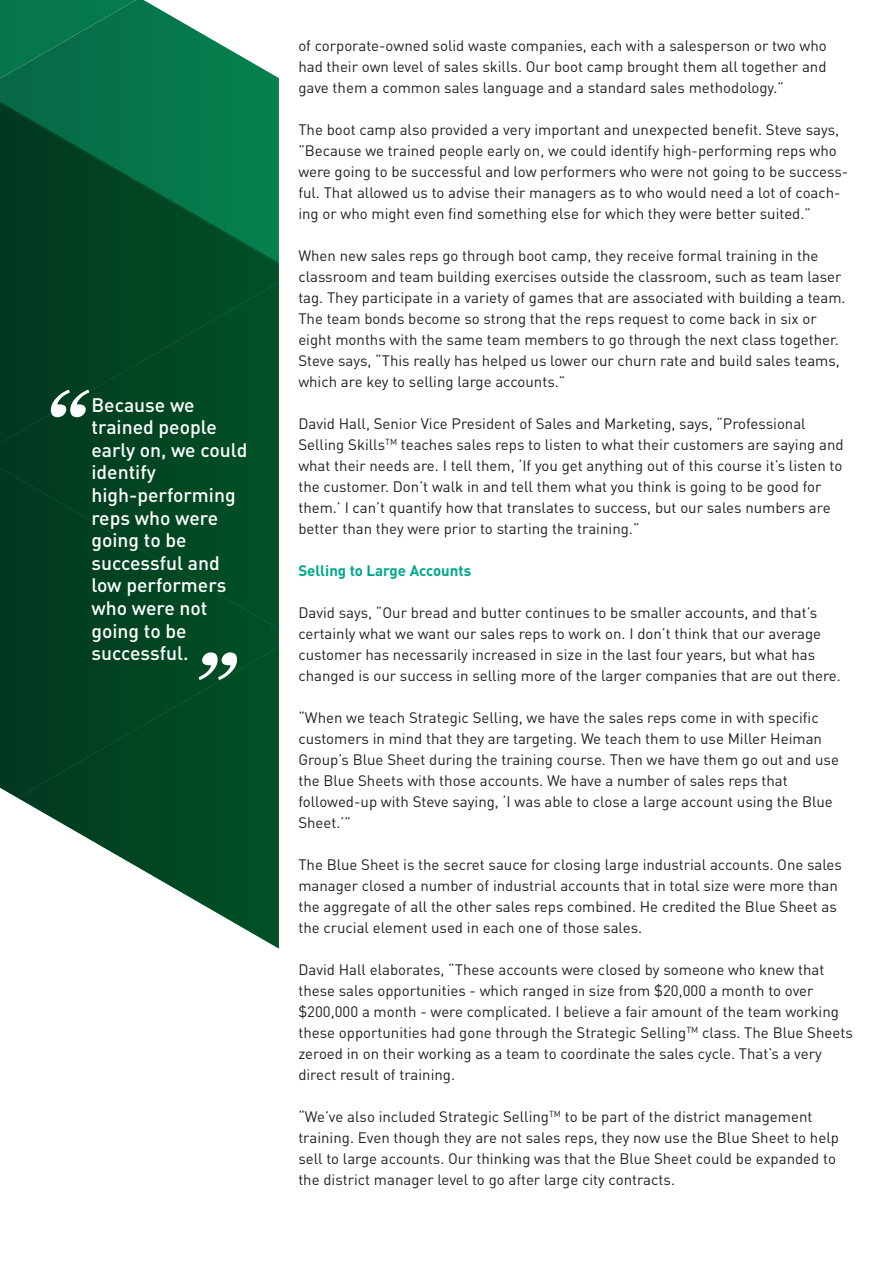
<style>
.page{position:relative;width:894px;height:1263px;background:#fff}
.page>*{position:absolute;margin:0;border:0;box-sizing:border-box;transform-origin:0 0}
.t1{font:italic 700 80.7px "Georgia";color:#fff}
.t2{font:500 19.35px/22.6px "DIN Pro";color:#fff}
.t3{font:15px/21px "DIN Pro";color:#231f20}
.t4{font:700 15px "DIN Pro";color:#00a78d}
</style>
<div class="page">
<svg style="left:0;top:0;width:279px;height:88px"></svg>
<svg style="left:0;top:88px;width:279px;height:860px;background:#195b3b"></svg>
<h1 class="t1" style="left:43px;top:376px;width:43px">“</h1>
<p class="t2" style="left:91px;top:393px;width:158px">Because we trained people early on, we could identify high-performing reps who were going to be successful and low performers who were not going to be successful.</p>
<h1 class="t1" style="left:245px;top:694px;width:43px;rotate:-180deg">“</h1>
<p class="t3" style="left:298px;top:35px;width:530px;text-align:justify">of corporate-owned solid waste companies, each with a salesperson or two who had their own level of sales skills. Our boot camp brought them all together and gave them a common sales language and a standard sales methodology.”</p>
<p class="t3" style="left:298px;top:119px;width:551px">The boot camp also provided a very important and unexpected benefit. Steve says, ”Because we trained people early on, we could identify high-performing reps who were going to be successful and low performers who were not going to be success&shy;ful. That allowed us to advise their managers as to who would need a lot of coach&shy;ing or who might even find something else for which they were better suited.”</p>
<p class="t3" style="left:298px;top:245px;width:548px">When new sales reps go through boot camp, they receive formal training in the classroom and team building exercises outside the classroom, such as team laser tag. They participate in a variety of games that are associated with building a team.<br>The team bonds become so strong that the reps request to come back in six or eight months with the same team members to go through the next class together.<br>Steve says, “This really has helped us lower our churn rate and build sales teams, which are key to selling large accounts.”</p>
<p class="t3" style="left:298px;top:413px;width:546px">David Hall, Senior Vice President of Sales and Marketing, says, “Professional Selling Skills<sup>TM</sup> teaches sales reps to listen to what their customers are saying and what their needs are. I tell them, ‘If you get anything out of this course it’s listen to the customer. Don’t walk in and tell them what you think is going to be good for them.’ I can’t quantify how that translates to success, but our sales numbers are better than they were prior to starting the training.”</p>
<p class="t4" style="left:298px;top:561px;width:174px">Selling to Large Accounts</p>
<p class="t3" style="left:298px;top:602px;width:544px">David says, “Our bread and butter continues to be smaller accounts, and that’s certainly what we want our sales reps to work on. I don’t think that our average customer has necessarily increased in size in the last four years, but what has changed is our success in selling more of the larger companies that are out there.</p>
<p class="t3" style="left:298px;top:707px;width:542px">“When we teach Strategic Selling, we have the sales reps come in with specific customers in mind that they are targeting. We teach them to use Miller Heiman Group’s Blue Sheet during the training course. Then we have them go out and use the Blue Sheets with those accounts. We have a number of sales reps that followed-up with Steve saying, ‘I was able to close a large account using the Blue Sheet.’”</p>
<p class="t3" style="left:298px;top:854px;width:545px">The Blue Sheet is the secret sauce for closing large industrial accounts. One sales manager closed a number of industrial accounts that in total size were more than the aggregate of all the other sales reps combined. He credited the Blue Sheet as the crucial element used in each one of those sales.</p>
<p class="t3" style="left:298px;top:959px;width:556px">David Hall elaborates, “These accounts were closed by someone who knew that these sales opportunities - which ranged in size from $20,000 a month to over $200,000 a month - were complicated. I believe a fair amount of the team working these opportunities had gone through the Strategic Selling<sup>TM</sup> class. The Blue Sheets zeroed in on their working as a team to coordinate the sales cycle. That’s a very direct result of training.</p>
<p class="t3" style="left:298px;top:1106px;width:542px">“We’ve also included Strategic Selling<sup>TM</sup> to be part of the district management training. Even though they are not sales reps, they now use the Blue Sheet to help sell to large accounts. Our thinking was that the Blue Sheet could be expanded to the district manager level to go after large city contracts.</p>
</div>
